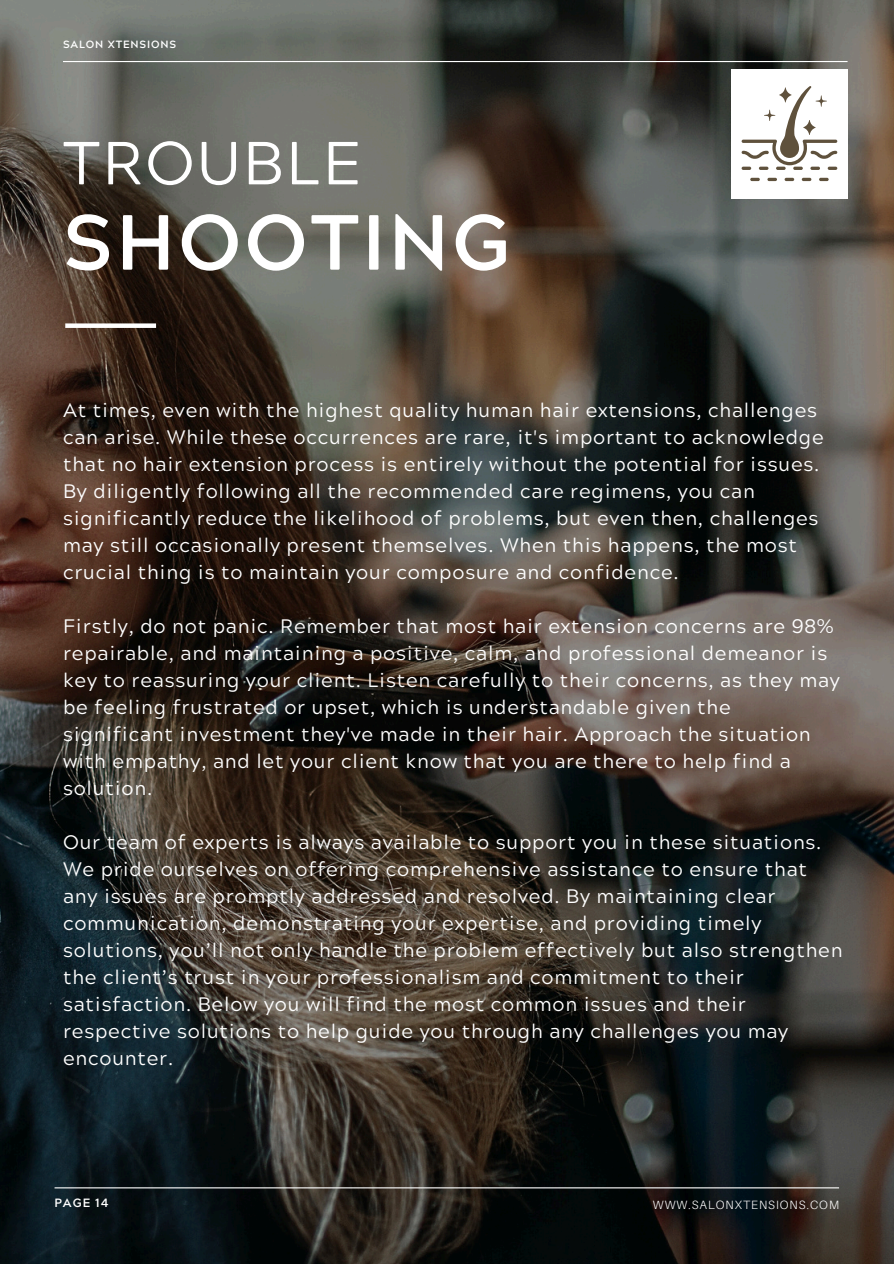
<style>
.page{position:relative;width:894px;height:1264px;background:#fff}
.page>*{position:absolute;margin:0;border:0;box-sizing:border-box;transform-origin:0 0}
.t1{font:700 77.85px "Acherus Grotesque";letter-spacing:.04em;color:#fff}
.t2{font:60.6px "Acherus Grotesque";letter-spacing:.04em;color:#fff}
.t3{font:19.5px/27px "Acherus Grotesque";letter-spacing:.04em;color:#fff}
.t4{font:300 12px "Aileron";letter-spacing:.08em;color:#fff}
.t5{font:700 12px "Acherus Grotesque";letter-spacing:.08em;color:#fff}
.t6{font:700 10.5px "Acherus Grotesque";letter-spacing:.08em;color:#fff}
</style>
<div class="page">
<img style="left:0;top:0;width:893px;height:1263px">
<hr style="left:63px;top:61px;width:784px;height:1px;background:#fff">
<hr style="left:55px;top:1187px;width:783px;height:1px;background:#fff">
<div style="left:65px;top:323px;width:91px;height:5px;background:#fff"></div>
<div style="left:731px;top:69px;width:116px;height:129px;background:#fff"></div>
<svg style="left:767px;top:178px;width:9px;height:3px"></svg>
<svg style="left:784px;top:178px;width:10px;height:3px"></svg>
<svg style="left:750px;top:178px;width:9px;height:3px"></svg>
<svg style="left:801px;top:178px;width:10px;height:3px"></svg>
<svg style="left:819px;top:178px;width:9px;height:3px"></svg>
<svg style="left:741px;top:86px;width:96px;height:84px"></svg>
<p class="t6" style="left:63px;top:40px;width:115px">SALON XTENSIONS</p>
<h3 class="t2" style="left:63px;top:139px;width:300px">TROUBLE</h3>
<h3 class="t1" style="left:63px;top:211px;width:449px">SHOOTING</h3>
<h1 class="t3" style="left:63px;top:399px;width:762px">At times, even with the highest quality human hair extensions, challenges can arise. While these occurrences are rare, it's important to acknowledge that no hair extension process is entirely without the potential for issues.<br>By diligently following all the recommended care regimens, you can significantly reduce the likelihood of problems, but even then, challenges may still occasionally present themselves. When this happens, the most crucial thing is to maintain your composure and confidence.</h1>
<p class="t3" style="left:63px;top:615px;width:778px">Firstly, do not panic. Remember that most hair extension concerns are 98% repairable, and maintaining a positive, calm, and professional demeanor is key to reassuring your client. Listen carefully to their concerns, as they may be feeling frustrated or upset, which is understandable given the significant investment they've made in their hair. Approach the situation with empathy, and let your client know that you are there to help find a solution.</p>
<h3 class="t3" style="left:63px;top:831px;width:780px">Our team of experts is always available to support you in these situations.<br>We pride ourselves on offering comprehensive assistance to ensure that any issues are promptly addressed and resolved. By maintaining clear communication, demonstrating your expertise, and providing timely solutions, you’ll not only handle the problem effectively but also strengthen the client’s trust in your professionalism and commitment to their satisfaction. Below you will find the most common issues and their respective solutions to help guide you through any challenges you may encounter.</h3>
<h2 class="t5" style="left:55px;top:1198px;width:55px">PAGE 14</h2>
<h4 class="t4" style="left:652px;top:1197px;width:187px">WWW.SALONXTENSIONS.COM</h4>
</div>
